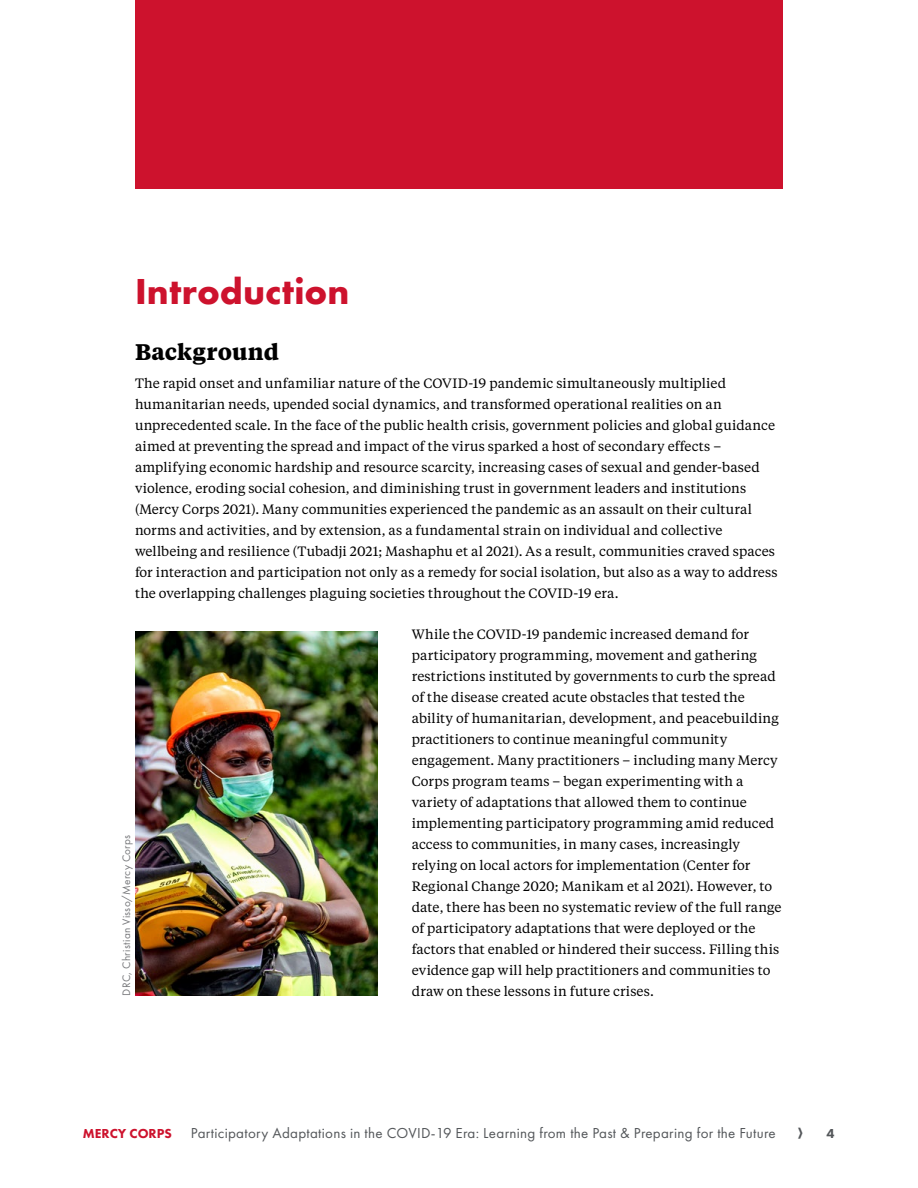
<style>
.page{position:relative;width:918px;height:1188px;background:#fff}
.page>*{position:absolute;margin:0;border:0;box-sizing:border-box;transform-origin:0 0}
.head_1{font:700 37.5px "Futura PT";letter-spacing:.005em;color:#cd122d}
.head_2{font:700 22.5px "Tiempos Text";letter-spacing:.01em;color:#000}
.t1{font:15px "Futura PT";letter-spacing:.02em;color:#54575a}
.body{font:13.5px/21px "Tiempos Text";letter-spacing:.01em;color:#000}
.t2{font:800 13.5px "Futura PT";color:#cd122d}
.t3{font:800 13.5px "Futura PT";color:#54575a}
.photo_credit{font:11.25px "Futura PT";letter-spacing:.03em;color:#77787b}
</style>
<div class="page">
<div style="left:135px;top:0;width:648px;height:189px;background:#cd122d"></div>
<img style="left:135px;top:631px;width:243px;height:365px">
<p class="head_1" style="left:135px;top:268px;width:216px">Introduction</p>
<p class="head_2" style="left:135px;top:336px;width:145px">Background</p>
<p class="body" style="left:135px;top:372px;width:644px">The rapid onset and unfamiliar nature of the COVID-19 pandemic simultaneously multiplied humanitarian needs, upended social dynamics, and transformed operational realities on an unprecedented scale. In the face of the public health crisis, government policies and global guidance aimed at preventing the spread and impact of the virus sparked a host of secondary effects – amplifying economic hardship and resource scarcity, increasing cases of sexual and gender-based violence, eroding social cohesion, and diminishing trust in government leaders and institutions (Mercy Corps 2021). Many communities experienced the pandemic as an assault on their cultural norms and activities, and by extension, as a fundamental strain on individual and collective wellbeing and resilience (Tubadji 2021; Mashaphu et al 2021). As a result, communities craved spaces for interaction and participation not only as a remedy for social isolation, but also as a way to address the overlapping challenges plaguing societies throughout the COVID-19 era.</p>
<p class="body" style="left:412px;top:623px;width:371px">While the COVID-19 pandemic increased demand for participatory programming, movement and gathering restrictions instituted by governments to curb the spread of the disease created acute obstacles that tested the ability of humanitarian, development, and peacebuilding practitioners to continue meaningful community engagement. Many practitioners – including many Mercy Corps program teams – began experimenting with a variety of adaptations that allowed them to continue implementing participatory programming amid reduced access to communities, in many cases, increasingly relying on local actors for implementation (Center for Regional Change 2020; Manikam et al 2021). However, to date, there has been no systematic review of the full range of participatory adaptations that were deployed or the factors that enabled or hindered their success. Filling this evidence gap will help practitioners and communities to draw on these lessons in future crises.</p>
<p class="photo_credit" style="left:120px;top:996px;width:163px;rotate:-90deg">DRC, Christian Visso/Mercy Corps</p>
<p class="t2" style="left:83px;top:1125px;width:91px">MERCY CORPS</p>
<p class="t1" style="left:191px;top:1124px;width:586px">Participatory Adaptations in the COVID-19 Era: Learning from the Past &amp; Preparing for the Future</p>
<p class="t3" style="left:826px;top:1125px;width:10px">4</p>
</div>
